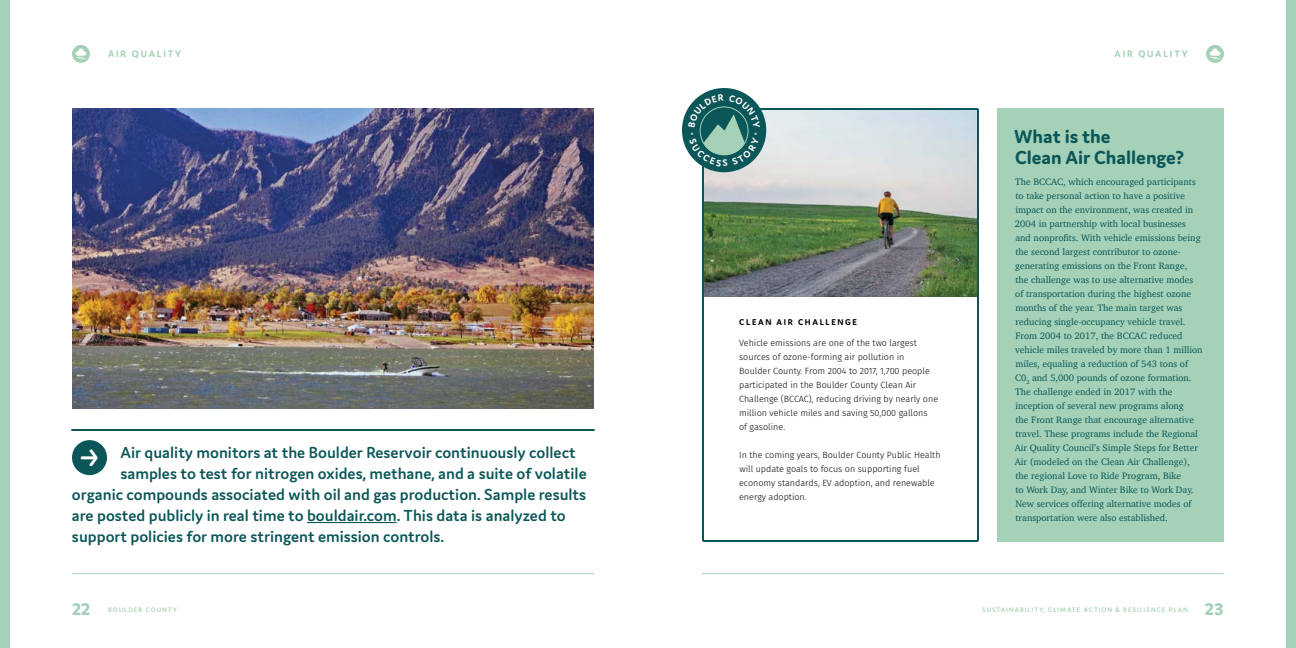
<style>
.page{position:relative;width:1296px;height:648px;background:#fff}
.page>*{position:absolute;margin:0;border:0;box-sizing:border-box;transform-origin:0 0}
.t1{font:700 25.1px "Domus";color:#fff}
.t2{font:700 20px/21px "Domus";color:#0b5658}
.t3{font:800 18px "Domus";color:#a4d1b7}
.t4{font:600 17px "Domus";color:#0b5658}
.t5{font:700 10px "Domus";letter-spacing:.185em;color:#a4d1b7}
.t6{font:9.5px/14px "Charter";color:#0b5658}
.t7{font:300 9px/14px "Fira Sans";color:#000}
.t8{font:700 9px "Domus";letter-spacing:.185em;color:#000}
.t9{font:600 7px "Domus";letter-spacing:.145em;color:#a4d1b7}
</style>
<div class="page">
<hr style="left:72px;top:574px;width:522px;height:1px;background:#a4d1b7">
<hr style="left:702px;top:574px;width:522px;height:1px;background:#a4d1b7">
<div style="left:72px;top:45px;width:18px;height:18px;background:#a4d1b7;border-radius:50%"></div>
<svg style="left:76px;top:49px;width:10px;height:10px"></svg>
<div style="left:1206px;top:45px;width:18px;height:18px;background:#a4d1b7;border-radius:50%"></div>
<svg style="left:1210px;top:49px;width:10px;height:10px"></svg>
<div style="left:0;top:0;width:10px;height:648px;background:#a4d1b7"></div>
<div style="left:1286px;top:0;width:10px;height:648px;background:#a4d1b7"></div>
<img style="left:705px;top:111px;width:271px;height:186px">
<hr style="left:72px;top:429px;width:522px;height:2px;background:#0b5658">
<hr style="left:307px;top:522px;width:90px;height:1px;background:#0b5658">
<div style="left:72px;top:440px;width:35px;height:35px;background:#0b5658;border-radius:50%"></div>
<div style="left:997px;top:108px;width:227px;height:434px;background:#a4d1b7"></div>
<div style="left:702px;top:108px;width:277px;height:434px;border:2px solid #0b5658"></div>
<div style="left:682px;top:88px;width:84px;height:84px;background:#0b5658;border-radius:50%"></div>
<img style="left:72px;top:108px;width:522px;height:301px">
<svg style="left:688px;top:94px;width:72px;height:73px"></svg>
<p class="t5" style="left:108px;top:48px;width:75px">air quality</p>
<p class="t5" style="left:1115px;top:48px;width:75px">air quality</p>
<h3 class="t4" style="left:120px;top:443px;width:457px">Air quality monitors at the Boulder Reservoir continuously collect</h3>
<h3 class="t4" style="left:120px;top:464px;width:468px">samples to test for nitrogen oxides, methane, and a suite of volatile</h3>
<h3 class="t4" style="left:72px;top:485px;width:516px">organic compounds associated with oil and gas production. Sample results</h3>
<h3 class="t4" style="left:72px;top:506px;width:495px">are posted publicly in real time to bouldair.com. This data is analyzed to</h3>
<h3 class="t4" style="left:72px;top:527px;width:374px">support policies for more stringent emission controls.</h3>
<h1 class="t1" style="left:80px;top:444px;width:20px">→</h1>
<p class="t8" style="left:739px;top:317px;width:44px">CLEAN AIR</p>
<p class="t8" style="left:798px;top:317px;width:22px">CHALL</p>
<p class="t8" style="left:831px;top:317px;width:27px">ENGE</p>
<p class="t7" style="left:739px;top:336px;width:201px">Vehicle emissions are one of the two largest sources of ozone-forming air pollution in Boulder County. From 2004 to 2017, 1,700 people participated in the Boulder County Clean Air Challenge (BCCAC), reducing driving by nearly one million vehicle miles and saving 50,000 gallons<br>of gasoline.</p>
<p class="t7" style="left:739px;top:448px;width:203px">In the coming years, Boulder County Public Health will update goals to focus on supporting fuel economy standards, EV adoption, and renewable energy adoption.</p>
<h2 class="t2" style="left:1014px;top:126px;width:172px">What is the<br>Clean Air Challenge?</h2>
<p class="t6" style="left:1015px;top:175px;width:190px">The BCCAC, which encouraged participants to take personal action to have a positive impact on the environment, was created in 2004 in partnership with local businesses and nonprofits. With vehicle emissions being the second largest contributor to ozone&shy;generating emissions on the Front Range,<br>the challenge was to use alternative modes of transportation during the highest ozone months of the year. The main target was reducing single-occupancy vehicle travel.<br>From 2004 to 2017, the BCCAC reduced vehicle miles traveled by more than 1 million miles, equaling a reduction of 543 tons of C0<sub>2</sub> and 5,000 pounds of ozone formation.<br>The challenge ended in 2017 with the inception of several new programs along<br>the Front Range that encourage alternative travel. These programs include the Regional Air Quality Council’s Simple Steps for Better Air (modeled on the Clean Air Challenge), the regional Love to Ride Program, Bike<br>to Work Day, and Winter Bike to Work Day.<br>New services offering alternative modes of transportation were also established.</p>
<h3 class="t3" style="left:72px;top:599px;width:20px">22</h3>
<h3 class="t3" style="left:1205px;top:599px;width:20px">23</h3>
<p class="t9" style="left:108px;top:606px;width:70px">BOULDER COUNTY</p>
<p class="t9" style="left:982px;top:606px;width:207px">SUSTAINABILITY, CLIMATE ACTION &amp; RESILIENCE PLAN</p>
</div>
